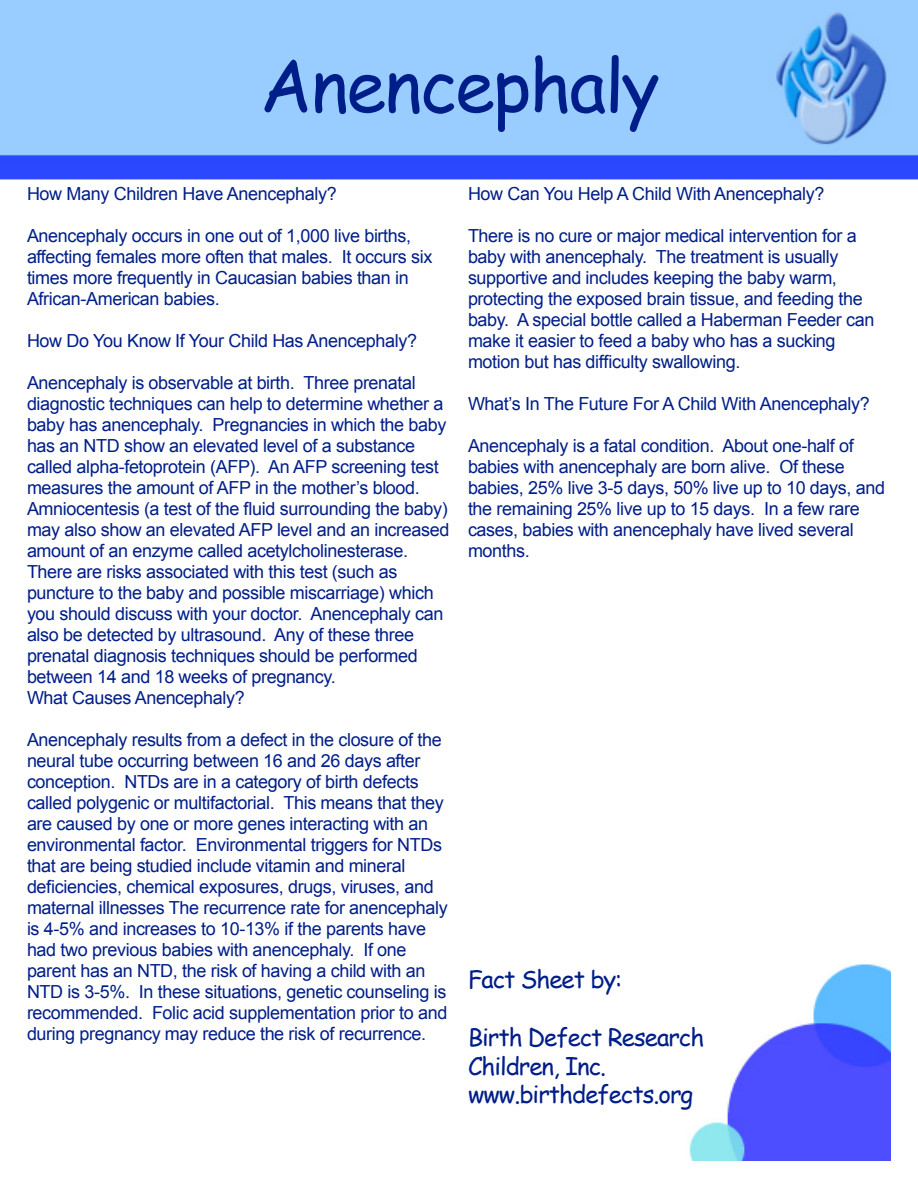
<style>
.page{position:relative;width:918px;height:1188px;background:#fff}
.page>*{position:absolute;margin:0;border:0;box-sizing:border-box;transform-origin:0 0}
.t1{font:72px "Comic Sans MS";letter-spacing:-.025em;color:#001e89}
.t2{font:24px/28.8px "Comic Sans MS";letter-spacing:-.04em;color:#001e89}
.t3{font:18px/21px "Arial";letter-spacing:-.02em;color:#001e89}
</style>
<div class="page">
<img style="left:0;top:0;width:918px;height:179px">
<img style="left:689px;top:964px;width:202px;height:197px">
<h1 class="t1" style="left:260px;top:32px;width:402px">Anencephaly</h1>
<p class="t3" style="left:27px;top:184px;width:311px">How Many Children Have Anencephaly?</p>
<p class="t3" style="left:27px;top:226px;width:407px">Anencephaly occurs in one out of 1,000 live births, affecting females more often that males. It occurs six times more frequently in Caucasian babies than in African-American babies.</p>
<p class="t3" style="left:27px;top:331px;width:392px">How Do You Know If Your Child Has Anencephaly?</p>
<p class="t3" style="left:27px;top:373px;width:424px">Anencephaly is observable at birth. Three prenatal diagnostic techniques can help to determine whether a baby has anencephaly. Pregnancies in which the baby has an NTD show an elevated level of a substance called alpha-fetoprotein (AFP). An AFP screening test measures the amount of AFP in the mother’s blood.<br>Amniocentesis (a test of the fluid surrounding the baby) may also show an elevated AFP level and an increased amount of an enzyme called acetylcholinesterase.<br>There are risks associated with this test (such as puncture to the baby and possible miscarriage) which you should discuss with your doctor. Anencephaly can also be detected by ultrasound. Any of these three prenatal diagnosis techniques should be performed between 14 and 18 weeks of pregnancy.<br>What Causes Anencephaly?</p>
<p class="t3" style="left:27px;top:730px;width:422px">Anencephaly results from a defect in the closure of the neural tube occurring between 16 and 26 days after conception. NTDs are in a category of birth defects called polygenic or multifactorial. This means that they are caused by one or more genes interacting with an environmental factor. Environmental triggers for NTDs that are being studied include vitamin and mineral deficiencies, chemical exposures, drugs, viruses, and maternal illnesses The recurrence rate for anencephaly is 4-5% and increases to 10-13% if the parents have had two previous babies with anencephaly. If one parent has an NTD, the risk of having a child with an NTD is 3-5%. In these situations, genetic counseling is recommended. Folic acid supplementation prior to and during pregnancy may reduce the risk of recurrence.</p>
<p class="t3" style="left:468px;top:184px;width:358px">How Can You Help A Child With Anencephaly?</p>
<p class="t3" style="left:468px;top:226px;width:408px">There is no cure or major medical intervention for a baby with anencephaly. The treatment is usually supportive and includes keeping the baby warm, protecting the exposed brain tissue, and feeding the baby. A special bottle called a Haberman Feeder can make it easier to feed a baby who has a sucking motion but has difficulty swallowing.</p>
<p class="t3" style="left:468px;top:394px;width:403px">What’s In The Future For A Child With Anencephaly?</p>
<p class="t3" style="left:468px;top:436px;width:419px">Anencephaly is a fatal condition. About one-half of babies with anencephaly are born alive. Of these babies, 25% live 3-5 days, 50% live up to 10 days, and the remaining 25% live up to 15 days. In a few rare cases, babies with anencephaly have lived several months.</p>
<h2 class="t2" style="left:468px;top:964px;width:156px">Fact Sheet by:</h2>
<h2 class="t2" style="left:468px;top:1022px;width:238px">Birth Defect Research<br>Children, Inc. www.birthdefects.org</h2>
</div>
